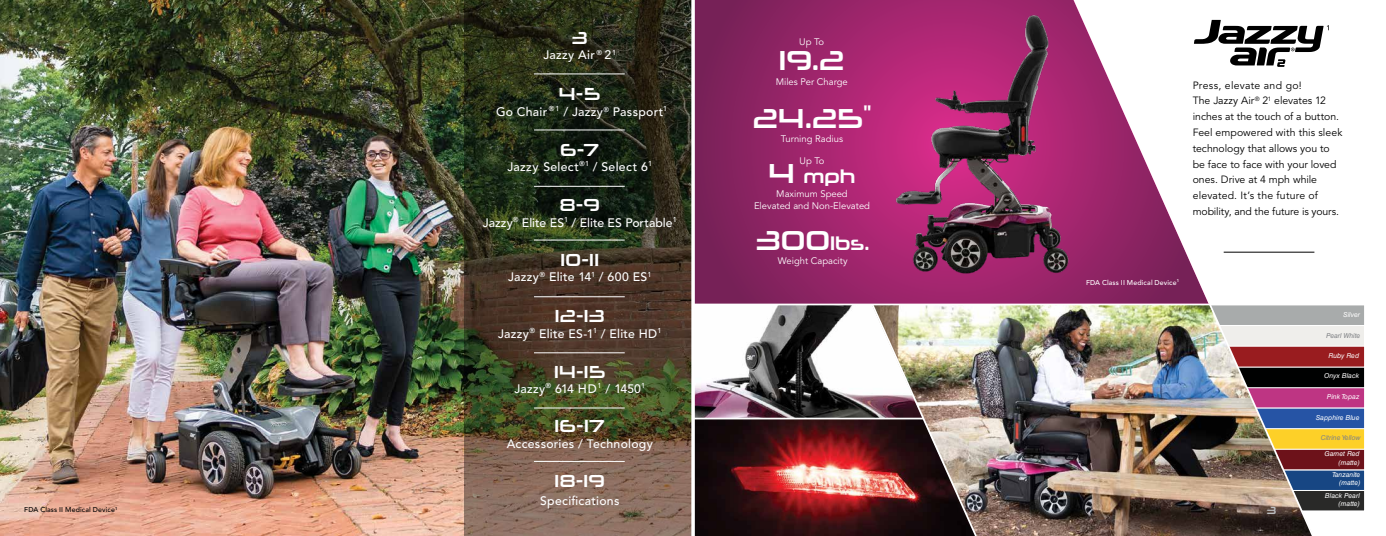
<style>
.page{position:relative;width:1386px;height:536px;background:#fff}
.page>*{position:absolute;margin:0;border:0;box-sizing:border-box;transform-origin:0 0}
.t1{font:27.56px "Neuropolitical Rg";color:#fff}
.t2{font:18.9px "Neuropolitical Rg";color:#fff}
.t3{font:17.5px "Neuropolitical Rg";letter-spacing:.02em;color:#fff}
.t4{font:500 12.25px "Avenir LT Std";letter-spacing:.02em;color:#fff}
.t5{font:500 12.25px "Avenir LT Std";color:#fff}
.t6{font:10.5px/15.8px "Avenir LT Std";color:#000}
.t7{font:10.5px "Neuropolitical Rg";color:#bcbec0}
.t8{font:9.45px/11.4px "Avenir LT Std";color:#fff;text-align:center}
.t9{font:500 7px "Avenir LT Std";letter-spacing:.02em;color:#000}
.t10{font:500 7px "Avenir LT Std";letter-spacing:.02em;color:#fff}
.t11{font:italic 6.83px/8.1px "Helvetica LT Std";color:#fff;text-align:right}
.t12{font:italic 6.83px "Helvetica LT Std";color:#808285}
.s1{font-size:27.56px}
</style>
<div class="page">
<div style="left:1283px;top:489px;width:82px;height:22px;background:#292928;border:1px solid #fff"></div>
<div style="left:1278px;top:469px;width:87px;height:21px;background:#174683"></div>
<div style="left:1257px;top:448px;width:108px;height:22px;background:#6d121a;border:1px solid #fff"></div>
<div style="left:1257px;top:427px;width:108px;height:22px;background:#fdd028;border:1px solid #fff"></div>
<div style="left:1229px;top:387px;width:136px;height:21px;background:#be3583;border:1px solid #fff"></div>
<div style="left:1202px;top:325px;width:162px;height:21px;background:#efeeeb"></div>
<div style="left:1250px;top:407px;width:115px;height:22px;background:#2654a5;border:1px solid #fff"></div>
<div style="left:1225px;top:366px;width:140px;height:22px;background:#000101;border:1px solid #fff"></div>
<div style="left:1213px;top:345px;width:152px;height:22px;background:#991c1f;border:1px solid #fff"></div>
<div style="left:1199px;top:304px;width:166px;height:22px;background:#a8abab;border:1px solid #fff"></div>
<img style="left:695px;top:305px;width:165px;height:112px">
<img style="left:695px;top:419px;width:165px;height:117px">
<img style="left:860px;top:305px;width:207px;height:231px">
<img style="left:869px;top:305px;width:117px;height:231px">
<svg style="left:695px;top:0;width:372px;height:303px;background:#912365"></svg>
<img style="left:868px;top:6px;width:199px;height:280px">
<img style="left:1067px;top:0;width:256px;height:536px">
<img style="left:0;top:0;width:465px;height:536px">
<svg style="left:465px;top:0;width:226px;height:536px;background:#433e2a"></svg>
<hr style="left:534px;top:130px;width:91px;height:1px;background:#fff">
<hr style="left:534px;top:186px;width:91px;height:1px;background:#fff">
<hr style="left:534px;top:240px;width:91px;height:1px;background:#fff">
<hr style="left:534px;top:296px;width:91px;height:1px;background:#fff">
<hr style="left:534px;top:352px;width:91px;height:1px;background:#fff">
<hr style="left:534px;top:407px;width:91px;height:1px;background:#fff">
<hr style="left:534px;top:461px;width:91px;height:1px;background:#fff">
<hr style="left:534px;top:74px;width:91px;height:1px;background:#fff">
<svg style="left:691px;top:0;width:4px;height:536px"></svg>
<hr style="left:693px;top:303px;width:685px;height:2px;background:#fff">
<svg style="left:1194px;top:20px;width:135px;height:47px"></svg>
<p class="t9" style="left:24px;top:505px;width:95px">FDA Class II Medical Device<sup>1</sup></p>
<h3 class="t3" style="left:572px;top:27px;width:17px">3</h3>
<p class="t4" style="left:543px;top:48px;width:74px">Jazzy Air <sup>®</sup> 2<sup>1</sup></p>
<h3 class="t3" style="left:559px;top:83px;width:43px">4-5</h3>
<p class="t4" style="left:496px;top:104px;width:173px">Go Chair <sup>®1</sup> / Jazzy<sup>®</sup> Passport<sup>1</sup></p>
<h3 class="t3" style="left:560px;top:139px;width:41px">6-7</h3>
<p class="t4" style="left:508px;top:160px;width:146px">Jazzy Select<sup>®1</sup> / Select 6<sup>1</sup></p>
<h3 class="t3" style="left:560px;top:194px;width:42px">8-9</h3>
<p class="t5" style="left:483px;top:215px;width:195px">Jazzy<sup>®</sup> Elite ES<sup>1</sup> / Elite ES Portable<sup>1</sup></p>
<h3 class="t3" style="left:561px;top:249px;width:40px">10-11</h3>
<p class="t4" style="left:508px;top:270px;width:145px">Jazzy<sup>®</sup> Elite 14<sup>1</sup> / 600 ES<sup>1</sup></p>
<h3 class="t3" style="left:555px;top:305px;width:51px">12-13</h3>
<p class="t4" style="left:498px;top:326px;width:165px">Jazzy<sup>®</sup> Elite ES-1<sup>1</sup> / Elite HD<sup>1</sup></p>
<h3 class="t3" style="left:554px;top:360px;width:53px">14-15</h3>
<p class="t4" style="left:515px;top:381px;width:132px">Jazzy<sup>®</sup> 614 HD<sup>1</sup> / 1450<sup>1</sup></p>
<h3 class="t3" style="left:555px;top:415px;width:52px">16-17</h3>
<p class="t4" style="left:507px;top:436px;width:147px">Accessories / Technology</p>
<h3 class="t3" style="left:555px;top:469px;width:52px">18-19</h3>
<p class="t4" style="left:540px;top:494px;width:81px">Specifications</p>
<p class="t8" style="left:799px;top:37px;width:26px">Up To</p>
<h1 class="t1" style="left:779px;top:43px;width:67px">19.2</h1>
<p class="t8" style="left:776px;top:76px;width:74px">Miles Per Charge</p>
<h1 class="t1" style="left:753px;top:101px;width:120px">24.25<sup>"</sup></h1>
<p class="t8" style="left:781px;top:133px;width:64px">Turning Radius</p>
<p class="t8" style="left:800px;top:155px;width:26px">Up To</p>
<h2 class="t2" style="left:769px;top:165px;width:89px"><span class="s1">4</span> mph</h2>
<p class="t8" style="left:754px;top:188px;width:118px">Maximum Speed<br>Elevated and Non-Elevated</p>
<h2 class="t2" style="left:756px;top:231px;width:115px"><span class="s1">300</span>lbs.</h2>
<p class="t8" style="left:778px;top:255px;width:71px">Weight Capacity</p>
<p class="t6" style="left:1193px;top:77px;width:151px">Press, elevate and go!<br>The Jazzy Air<sup>®</sup> 2<sup>1</sup> elevates 12 inches at the touch of a button.<br>Feel empowered with this sleek technology that allows you to be face to face with your loved ones. Drive at 4 mph while elevated. It’s the future of mobility, and the future is yours.</p>
<p class="t10" style="left:1086px;top:278px;width:95px">FDA Class II Medical Device<sup>1</sup></p>
<p class="t7" style="left:1267px;top:503px;width:11px">3</p>
<p class="t11" style="left:1343px;top:310px;width:19px">Silver</p>
<p class="t12" style="left:1326px;top:331px;width:36px">Pearl White</p>
<p class="t11" style="left:1329px;top:351px;width:32px">Ruby Red</p>
<p class="t11" style="left:1324px;top:372px;width:36px">Onyx Black</p>
<p class="t11" style="left:1327px;top:392px;width:34px">Pink Topaz</p>
<p class="t11" style="left:1316px;top:413px;width:45px">Sapphire Blue</p>
<p class="t12" style="left:1321px;top:434px;width:41px">Citrine Yellow</p>
<p class="t11" style="left:1324px;top:450px;width:37px">Garnet Red (matte)</p>
<p class="t11" style="left:1332px;top:470px;width:30px">Tanzanite (matte)</p>
<p class="t11" style="left:1325px;top:491px;width:36px">Black Pearl (matte)</p>
</div>
